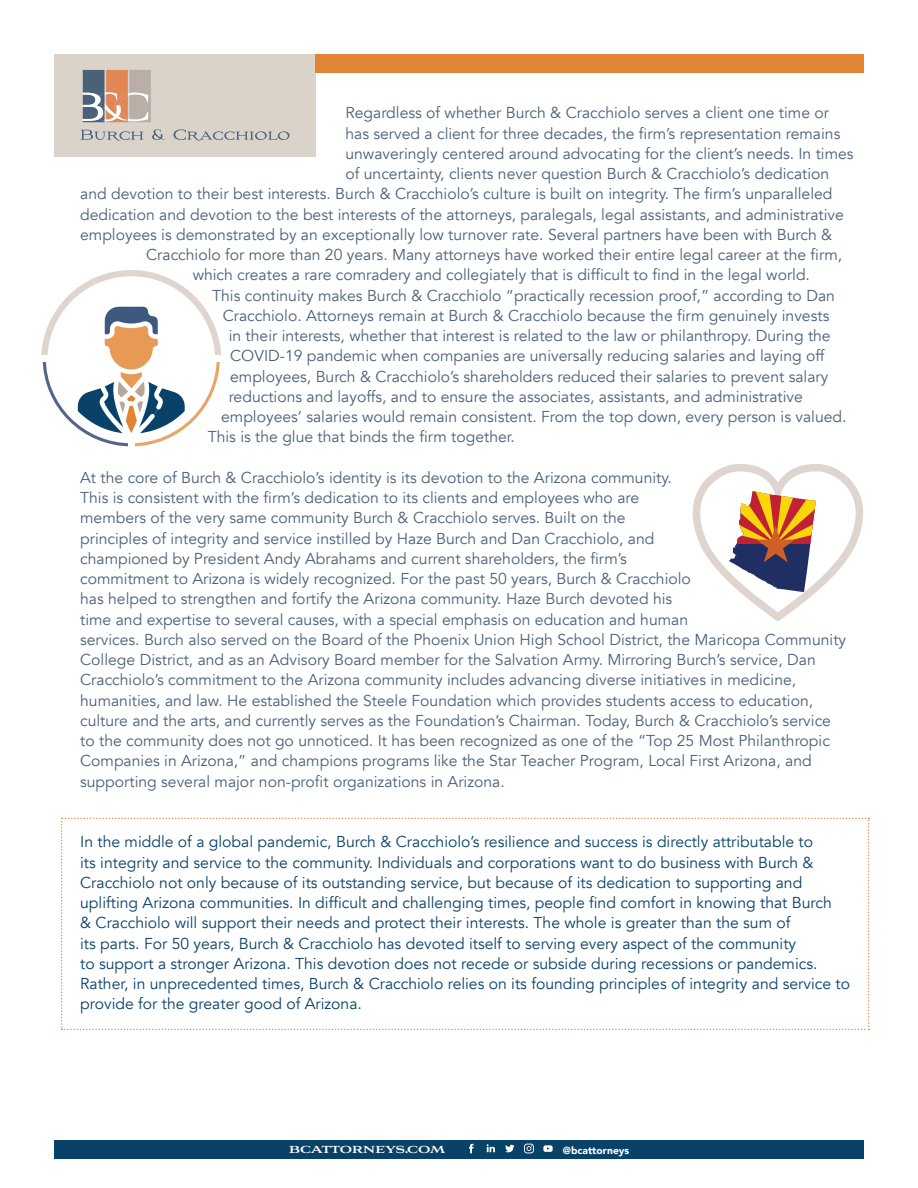
<style>
.page{position:relative;width:918px;height:1188px;background:#fff}
.page>*{position:absolute;margin:0;border:0;box-sizing:border-box;transform-origin:0 0}
.t1{font:15.75px/20.2px "Avenir";color:#4a617a}
.t2{font:15.75px/20.2px "Avenir";color:#094269}
.t3{font:700 15.75px "Aviano";letter-spacing:-.05em;color:#fff}
.t4{font:900 10.35px "Avenir";color:#fff}
</style>
<div class="page">
<svg style="left:61px;top:818px;width:809px;height:212px"></svg>
<div style="left:54px;top:1141px;width:810px;height:18px;background:#094269"></div>
<svg style="left:524px;top:1143px;width:10px;height:11px"></svg>
<svg style="left:469px;top:1144px;width:5px;height:9px"></svg>
<svg style="left:487px;top:1144px;width:8px;height:8px"></svg>
<svg style="left:505px;top:1145px;width:9px;height:8px"></svg>
<svg style="left:543px;top:1145px;width:10px;height:7px"></svg>
<div style="left:54px;top:54px;width:262px;height:103px;background:#dad3ca"></div>
<svg style="left:80px;top:130px;width:64px;height:11px"></svg>
<svg style="left:152px;top:129px;width:13px;height:11px"></svg>
<svg style="left:173px;top:129px;width:117px;height:12px"></svg>
<svg style="left:83px;top:70px;width:68px;height:52px;background:#b39c92"></svg>
<div style="left:316px;top:54px;width:548px;height:18px;background:#e18434"></div>
<svg style="left:41px;top:270px;width:181px;height:177px"></svg>
<div style="left:33px;top:356px;width:21px;height:6px;background:#fff"></div>
<div style="left:128px;top:436px;width:7px;height:21px;background:#fff"></div>
<div style="left:206px;top:356px;width:21px;height:6px;background:#fff"></div>
<svg style="left:692px;top:464px;width:172px;height:158px"></svg>
<p class="t1" style="left:345px;top:103px;width:485px">Regardless of whether Burch &amp; Cracchiolo serves a client one time or</p>
<p class="t1" style="left:345px;top:123px;width:496px">has served a client for three decades, the firm’s representation remains</p>
<p class="t1" style="left:345px;top:144px;width:510px">unwaveringly centered around advocating for the client’s needs. In times</p>
<p class="t1" style="left:345px;top:164px;width:485px">of uncertainty, clients never question Burch &amp; Cracchiolo’s dedication</p>
<p class="t1" style="left:80px;top:184px;width:754px">and devotion to their best interests. Burch &amp; Cracchiolo’s culture is built on integrity. The firm’s unparalleled</p>
<p class="t1" style="left:80px;top:204px;width:765px">dedication and devotion to the best interests of the attorneys, paralegals, legal assistants, and administrative</p>
<p class="t1" style="left:80px;top:225px;width:754px">employees is demonstrated by an exceptionally low turnover rate. Several partners have been with Burch &amp;</p>
<p class="t1" style="left:146px;top:245px;width:698px">Cracchiolo for more than 20 years. Many attorneys have worked their entire legal career at the firm,</p>
<p class="t1" style="left:193px;top:265px;width:619px">which creates a rare comradery and collegiately that is difficult to find in the legal world.</p>
<p class="t1" style="left:212px;top:285px;width:624px">This continuity makes Burch &amp; Cracchiolo “practically recession proof,” according to Dan</p>
<p class="t1" style="left:223px;top:306px;width:608px">Cracchiolo. Attorneys remain at Burch &amp; Cracchiolo because the firm genuinely invests</p>
<p class="t1" style="left:229px;top:326px;width:604px">in their interests, whether that interest is related to the law or philanthropy. During the</p>
<p class="t1" style="left:230px;top:346px;width:596px">COVID-19 pandemic when companies are universally reducing salaries and laying off</p>
<p class="t1" style="left:230px;top:366px;width:600px">employees, Burch &amp; Cracchiolo’s shareholders reduced their salaries to prevent salary</p>
<p class="t1" style="left:229px;top:387px;width:576px">reductions and layoffs, and to ensure the associates, assistants, and administrative</p>
<p class="t1" style="left:221px;top:407px;width:627px">employees’ salaries would remain consistent. From the top down, every person is valued.</p>
<p class="t1" style="left:208px;top:427px;width:309px">This is the glue that binds the firm together.</p>
<p class="t1" style="left:80px;top:468px;width:768px">At the core of Burch &amp; Cracchiolo’s identity is its devotion to the Arizona community.<br>This is consistent with the firm’s dedication to its clients and employees who are<br>members of the very same community Burch &amp; Cracchiolo serves. Built on the<br>principles of integrity and service instilled by Haze Burch and Dan Cracchiolo, and<br>championed by President Andy Abrahams and current shareholders, the firm’s<br>commitment to Arizona is widely recognized. For the past 50 years, Burch &amp; Cracchiolo<br>has helped to strengthen and fortify the Arizona community. Haze Burch devoted his<br>time and expertise to several causes, with a special emphasis on education and human<br>services. Burch also served on the Board of the Phoenix Union High School District, the Maricopa Community College District, and as an Advisory Board member for the Salvation Army. Mirroring Burch’s service, Dan Cracchiolo’s commitment to the Arizona community includes advancing diverse initiatives in medicine, humanities, and law. He established the Steele Foundation which provides students access to education, culture and the arts, and currently serves as the Foundation’s Chairman. Today, Burch &amp; Cracchiolo’s service to the community does not go unnoticed. It has been recognized as one of the “Top 25 Most Philanthropic Companies in Arizona,” and champions programs like the Star Teacher Program, Local First Arizona, and supporting several major non-profit organizations in Arizona.</p>
<p class="t2" style="left:80px;top:832px;width:771px">In the middle of a global pandemic, Burch &amp; Cracchiolo’s resilience and success is directly attributable to<br>its integrity and service to the community. Individuals and corporations want to do business with Burch &amp; Cracchiolo not only because of its outstanding service, but because of its dedication to supporting and uplifting Arizona communities. In difficult and challenging times, people find comfort in knowing that Burch<br>&amp; Cracchiolo will support their needs and protect their interests. The whole is greater than the sum of<br>its parts. For 50 years, Burch &amp; Cracchiolo has devoted itself to serving every aspect of the community<br>to support a stronger Arizona. This devotion does not recede or subside during recessions or pandemics.<br>Rather, in unprecedented times, Burch &amp; Cracchiolo relies on its founding principles of integrity and service to provide for the greater good of Arizona.</p>
<p class="t3" style="left:289px;top:1140px;width:158px">bcattorneys.com</p>
<p class="t4" style="left:563px;top:1141px;width:68px">@bcattorneys</p>
</div>
